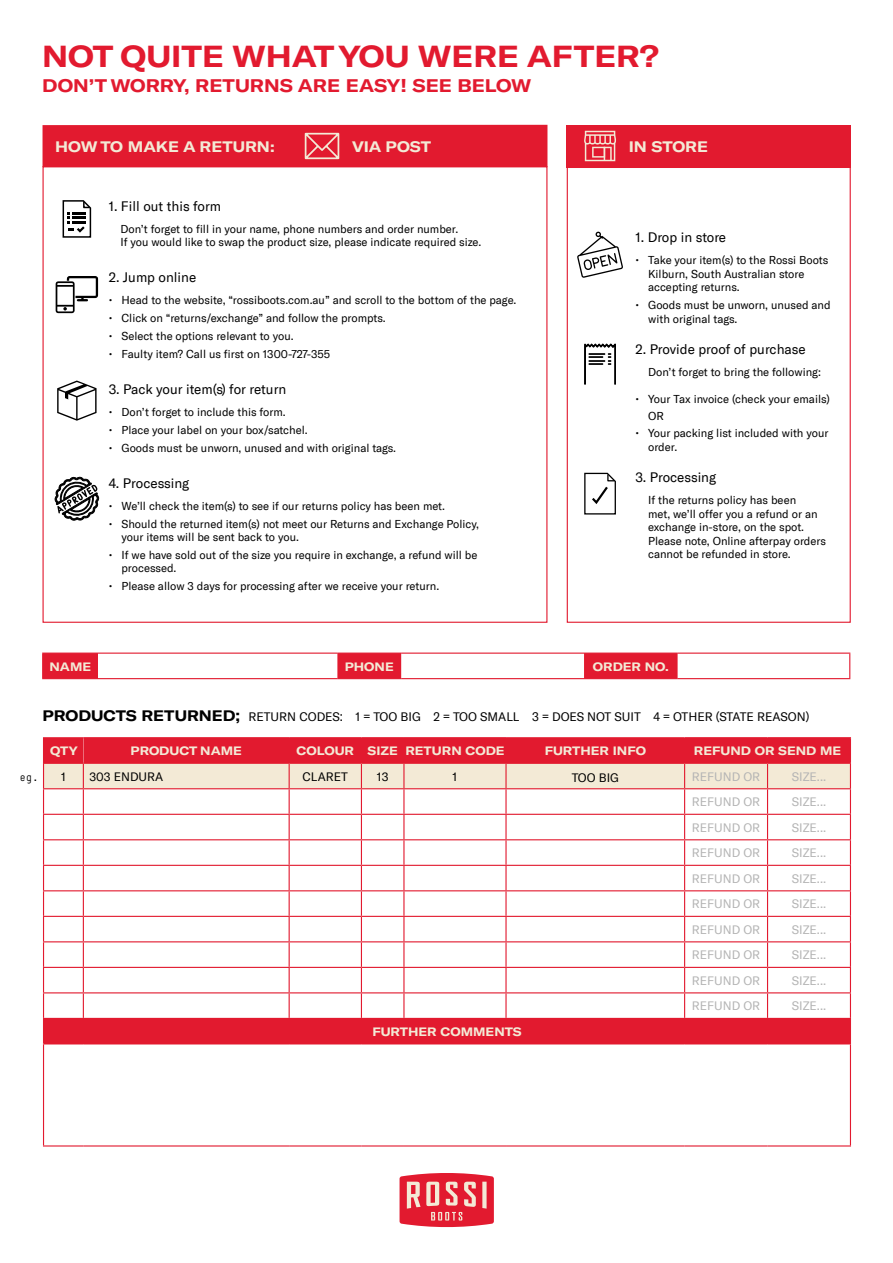
<style>
.page{position:relative;width:893px;height:1263px;background:#fff}
.page>*{position:absolute;margin:0;border:0;box-sizing:border-box;transform-origin:0 0}
.t1{font:700 expanded 30px "GT America";color:#e21a2f}
.t2{font:700 expanded 18px "GT America";color:#e21a2f}
.t3{font:700 expanded 15px "GT America";color:#f3ead6}
.t4{font:13.5px "GT America";color:#000}
.t5{font:12px "GT America";color:#b4b4b4}
.t6{font:12px "GT America";color:#000}
.t7{font:700 expanded 12px "GT America";color:#f3ead6}
.t8{font:11.25px/13.5px "GT America";color:#000}
.t9{font:11.25px "Simple";color:#000}
.s1{font-weight:700;font-stretch:expanded;font-size:15px}
</style>
<div class="page">
<div style="left:567px;top:125px;width:284px;height:42px;background:#e21a2f"></div>
<div style="left:43px;top:125px;width:504px;height:42px;background:#e21a2f"></div>
<div style="left:567px;top:167px;width:284px;height:456px;border:1px solid #e21a2f"></div>
<svg style="left:584px;top:131px;width:32px;height:30px"></svg>
<svg style="left:304px;top:132px;width:36px;height:28px"></svg>
<svg style="left:577px;top:232px;width:46px;height:46px"></svg>
<svg style="left:584px;top:343px;width:32px;height:42px"></svg>
<svg style="left:584px;top:472px;width:32px;height:43px"></svg>
<hr style="left:43px;top:1044px;width:1px;height:101px;background:#e21a2f">
<hr style="left:850px;top:1044px;width:1px;height:101px;background:#e21a2f">
<hr style="left:43px;top:1145px;width:40px;height:1px;background:#e21a2f">
<hr style="left:83px;top:1145px;width:206px;height:1px;background:#e21a2f">
<hr style="left:289px;top:1145px;width:72px;height:1px;background:#e21a2f">
<hr style="left:361px;top:1145px;width:43px;height:1px;background:#e21a2f">
<hr style="left:404px;top:1145px;width:102px;height:1px;background:#e21a2f">
<hr style="left:506px;top:1145px;width:179px;height:1px;background:#e21a2f">
<hr style="left:685px;top:1145px;width:82px;height:1px;background:#e21a2f">
<hr style="left:767px;top:1145px;width:84px;height:1px;background:#e21a2f">
<hr style="left:43px;top:737px;width:40px;height:1px;background:#e21a2f">
<hr style="left:83px;top:737px;width:206px;height:1px;background:#e21a2f">
<hr style="left:289px;top:737px;width:72px;height:1px;background:#e21a2f">
<hr style="left:361px;top:737px;width:43px;height:1px;background:#e21a2f">
<hr style="left:404px;top:737px;width:102px;height:1px;background:#e21a2f">
<hr style="left:506px;top:737px;width:179px;height:1px;background:#e21a2f">
<hr style="left:685px;top:737px;width:82px;height:1px;background:#e21a2f">
<hr style="left:767px;top:737px;width:84px;height:1px;background:#e21a2f">
<svg style="left:43px;top:738px;width:808px;height:305px"></svg>
<hr style="left:43px;top:1043px;width:40px;height:1px;background:#e21a2f">
<hr style="left:83px;top:1043px;width:206px;height:1px;background:#e21a2f">
<hr style="left:289px;top:1043px;width:72px;height:1px;background:#e21a2f">
<hr style="left:361px;top:1043px;width:43px;height:1px;background:#e21a2f">
<hr style="left:404px;top:1043px;width:102px;height:1px;background:#e21a2f">
<hr style="left:506px;top:1043px;width:179px;height:1px;background:#e21a2f">
<hr style="left:685px;top:1043px;width:82px;height:1px;background:#e21a2f">
<hr style="left:767px;top:1043px;width:84px;height:1px;background:#e21a2f">
<hr style="left:42px;top:652px;width:56px;height:2px;background:#e21a2f">
<svg style="left:42px;top:653px;width:636px;height:25px"></svg>
<hr style="left:337px;top:652px;width:64px;height:2px;background:#e21a2f">
<hr style="left:584px;top:652px;width:94px;height:2px;background:#e21a2f">
<hr style="left:42px;top:678px;width:56px;height:1px;background:#e21a2f">
<hr style="left:337px;top:678px;width:64px;height:1px;background:#e21a2f">
<hr style="left:584px;top:678px;width:94px;height:1px;background:#e21a2f">
<hr style="left:98px;top:652px;width:239px;height:2px;background:#e21a2f">
<hr style="left:401px;top:652px;width:183px;height:2px;background:#e21a2f">
<hr style="left:678px;top:652px;width:172px;height:2px;background:#e21a2f">
<svg style="left:849px;top:654px;width:1px;height:24px"></svg>
<hr style="left:98px;top:678px;width:239px;height:1px;background:#e21a2f">
<hr style="left:401px;top:678px;width:183px;height:1px;background:#e21a2f">
<hr style="left:678px;top:678px;width:172px;height:1px;background:#e21a2f">
<svg style="left:400px;top:1173px;width:94px;height:55px;background:#e7535e"></svg>
<svg style="left:56px;top:276px;width:42px;height:37px"></svg>
<svg style="left:62px;top:200px;width:30px;height:38px"></svg>
<svg style="left:55px;top:477px;width:44px;height:44px"></svg>
<svg style="left:57px;top:380px;width:40px;height:41px"></svg>
<h1 class="t1" style="left:42px;top:37px;width:618px">NOT QUITE WHAT YOU WERE AFTER?</h1>
<h2 class="t2" style="left:42px;top:74px;width:491px">DON’T WORRY, RETURNS ARE EASY! SEE BELOW</h2>
<h3 class="t3" style="left:55px;top:137px;width:221px">HOW TO MAKE A RETURN:</h3>
<h3 class="t3" style="left:629px;top:137px;width:81px">IN STORE</h3>
<h3 class="t3" style="left:352px;top:137px;width:81px">VIA POST</h3>
<p class="t4" style="left:109px;top:198px;width:114px">1. Fill out this form</p>
<p class="t8" style="left:120px;top:222px;width:362px">Don’t forget to fill in your name, phone numbers and order number.<br>If you would like to swap the product size, please indicate required size.</p>
<p class="t4" style="left:109px;top:270px;width:89px">2. Jump online</p>
<p class="t8" style="left:109px;top:294px;width:409px">• Head to the website, “rossiboots.com.au” and scroll to the bottom of the page.</p>
<p class="t8" style="left:109px;top:311px;width:279px">• Click on “returns/exchange” and follow the prompts.</p>
<p class="t8" style="left:109px;top:329px;width:186px">• Select the options relevant to you.</p>
<p class="t8" style="left:109px;top:347px;width:223px">• Faulty item? Call us first on 1300-727-355</p>
<p class="t4" style="left:109px;top:381px;width:179px">3. Pack your item(s) for return</p>
<p class="t8" style="left:109px;top:405px;width:179px">• Don’t forget to include this form.</p>
<p class="t8" style="left:109px;top:423px;width:201px">• Place your label on your box/satchel.</p>
<p class="t8" style="left:109px;top:441px;width:289px">• Goods must be unworn, unused and with original tags.</p>
<p class="t4" style="left:109px;top:475px;width:82px">4. Processing</p>
<p class="t8" style="left:109px;top:499px;width:338px">• We’ll check the item(s) to see if our returns policy has been met.</p>
<p class="t8" style="left:121px;top:517px;width:359px;text-indent:-13px">• Should the returned item(s) not meet our Returns and Exchange Policy, your items will be sent back to you.</p>
<p class="t8" style="left:121px;top:548px;width:358px;text-indent:-13px">• If we have sold out of the size you require in exchange, a refund will be processed.</p>
<p class="t8" style="left:109px;top:579px;width:332px">• Please allow 3 days for processing after we receive your return.</p>
<p class="t4" style="left:635px;top:230px;width:92px">1. Drop in store</p>
<p class="t8" style="left:648px;top:254px;width:182px;text-indent:-13px">• Take your item(s) to the Rossi Boots<br>Kilburn, South Australian store accepting returns.</p>
<p class="t8" style="left:648px;top:298px;width:184px;text-indent:-13px">• Goods must be unworn, unused and with original tags.</p>
<p class="t4" style="left:635px;top:341px;width:172px">2. Provide proof of purchase</p>
<p class="t8" style="left:648px;top:365px;width:174px">Don’t forget to bring the following:</p>
<p class="t8" style="left:648px;top:391px;width:183px;line-height:16.5px;text-indent:-13px">• Your Tax invoice (check your emails)<br>OR</p>
<p class="t8" style="left:648px;top:427px;width:182px;text-indent:-13px">• Your packing list included with your order.</p>
<p class="t4" style="left:635px;top:469px;width:82px">3. Processing</p>
<p class="t8" style="left:648px;top:493px;width:179px">If the returns policy has been<br>met, we’ll offer you a refund or an exchange in-store, on the spot.<br>Please note, Online afterpay orders cannot be refunded in store.</p>
<p class="t7" style="left:50px;top:659px;width:43px">NAME</p>
<p class="t7" style="left:345px;top:659px;width:50px">PHONE</p>
<p class="t7" style="left:593px;top:659px;width:77px">ORDER NO.</p>
<p class="t6" style="left:43px;top:710px;width:768px"><span class="s1">PRODUCTS RETURNED;</span> RETURN CODES: 1 = TOO BIG 2 = TOO SMALL 3 = DOES NOT SUIT 4 = OTHER (STATE REASON)</p>
<p class="t9" style="left:20px;top:771px;width:20px">eg.</p>
<p class="t7" style="left:50px;top:743px;width:29px">QTY</p>
<p class="t7" style="left:131px;top:743px;width:113px">PRODUCT NAME</p>
<p class="t7" style="left:296px;top:743px;width:210px">COLOUR SIZE RETURN CODE</p>
<p class="t7" style="left:545px;top:743px;width:103px">FURTHER INFO</p>
<p class="t7" style="left:694px;top:743px;width:149px">REFUND OR SEND ME</p>
<p class="t6" style="left:61px;top:769px;width:6px">1</p>
<p class="t6" style="left:89px;top:769px;width:75px">303 ENDURA</p>
<p class="t6" style="left:303px;top:769px;width:47px">CLARET</p>
<p class="t6" style="left:377px;top:769px;width:13px">13</p>
<p class="t6" style="left:453px;top:769px;width:6px">1</p>
<p class="t6" style="left:572px;top:770px;width:49px">TOO BIG</p>
<p class="t5" style="left:692px;top:769px;width:70px">REFUND OR</p>
<p class="t5" style="left:792px;top:769px;width:36px">SIZE...</p>
<p class="t5" style="left:692px;top:795px;width:70px">REFUND OR</p>
<p class="t5" style="left:792px;top:795px;width:36px">SIZE...</p>
<p class="t5" style="left:692px;top:820px;width:70px">REFUND OR</p>
<p class="t5" style="left:792px;top:820px;width:36px">SIZE...</p>
<p class="t5" style="left:692px;top:846px;width:70px">REFUND OR</p>
<p class="t5" style="left:792px;top:846px;width:36px">SIZE...</p>
<p class="t5" style="left:692px;top:871px;width:70px">REFUND OR</p>
<p class="t5" style="left:792px;top:871px;width:36px">SIZE...</p>
<p class="t5" style="left:692px;top:897px;width:70px">REFUND OR</p>
<p class="t5" style="left:792px;top:897px;width:36px">SIZE...</p>
<p class="t5" style="left:692px;top:922px;width:70px">REFUND OR</p>
<p class="t5" style="left:792px;top:922px;width:36px">SIZE...</p>
<p class="t5" style="left:692px;top:948px;width:70px">REFUND OR</p>
<p class="t5" style="left:792px;top:948px;width:36px">SIZE...</p>
<p class="t5" style="left:692px;top:974px;width:70px">REFUND OR</p>
<p class="t5" style="left:792px;top:974px;width:36px">SIZE...</p>
<p class="t5" style="left:692px;top:999px;width:70px">REFUND OR</p>
<p class="t5" style="left:792px;top:999px;width:36px">SIZE...</p>
<p class="t7" style="left:372px;top:1024px;width:151px">FURTHER COMMENTS</p>
</div>
